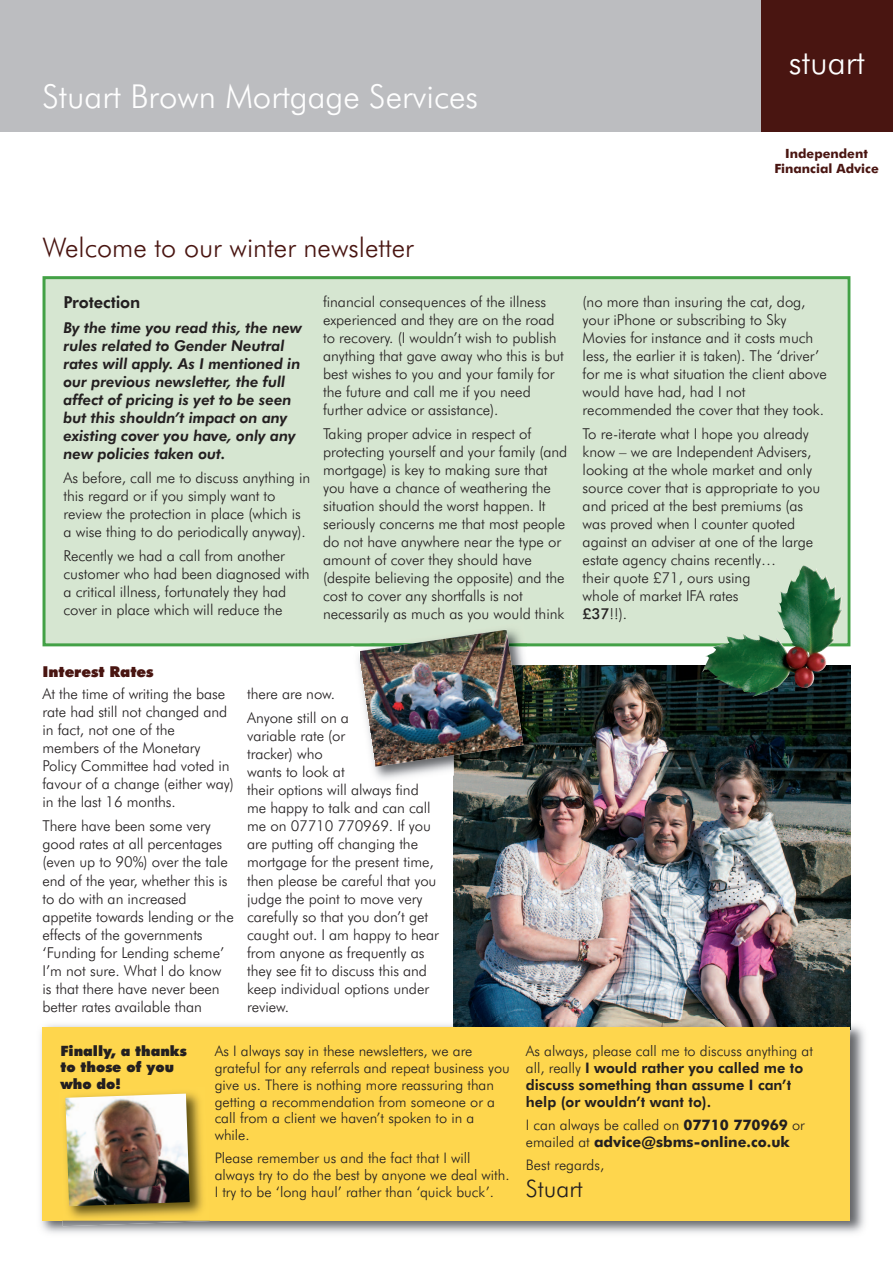
<style>
.page{position:relative;width:893px;height:1263px;background:#fff}
.page>*{position:absolute;margin:0;border:0;box-sizing:border-box;transform-origin:0 0}
.t1{font:300 33.6px "Futura BT";color:#fff}
.t2{font:300 33px "Futura BT";color:#fff}
.t3{font:300 27px "Futura BT";color:#491511}
.t4{font:300 24px "Futura BT";color:#231f20}
.t5{font:800 16.5px "Futura BT";letter-spacing:-.005em;color:#231f20}
.t6{font:300 15px/18px "Futura BT";letter-spacing:-.005em;color:#231f20}
.t7{font:italic 800 15px/18px "Futura BT";letter-spacing:-.005em;color:#231f20}
.t8{font:900 15px "Futura BT";letter-spacing:-.005em;color:#491511}
.t9{font:300 14.55px/16.8px "Futura BT";color:#231f20}
.t10{font:800 14.55px/16.8px "Futura BT";color:#231f20}
.t11{font:700 14.55px/16.8px "Futura BT";color:#231f20}
.t12{font:900 14.25px/16.5px "Futura BT";color:#231f20}
.t13{font:700 12.75px/15.3px "Futura BT";color:#491511;text-align:center}
.s1{font-weight:500}
.s2{font-weight:300}
</style>
<div class="page">
<img style="left:454px;top:665px;width:396px;height:355px">
<div style="left:0;top:0;width:893px;height:131px;background:#bcbdc0"></div>
<div style="left:761px;top:0;width:132px;height:131px;background:#491511"></div>
<img style="left:40px;top:1020px;width:825px;height:213px">
<img style="left:454px;top:1020px;width:396px;height:7px">
<div style="left:43px;top:1027px;width:807px;height:193px;background:#fed64d"></div>
<img style="left:63px;top:1220px;width:147px;height:6px">
<img style="left:68px;top:1092px;width:135px;height:127px">
<img style="left:65px;top:1093px;width:125px;height:113px">
<div style="left:46px;top:279px;width:801px;height:364px;background:#d6e6d1"></div>
<div style="left:43px;top:276px;width:807px;height:370px;border:3px solid #43a146"></div>
<img style="left:711px;top:679px;width:140px;height:33px">
<img style="left:350px;top:646px;width:180px;height:142px">
<img style="left:454px;top:665px;width:90px;height:110px">
<img style="left:352px;top:643px;width:175px;height:3px">
<img style="left:360px;top:630px;width:163px;height:137px">
<h2 class="t2" style="left:43px;top:83px;width:437px">Stuart Brown Mortgage Services</h2>
<h1 class="t1" style="left:789px;top:49px;width:77px">stuart</h1>
<p class="t13" style="left:774px;top:147px;width:106px">Independent<br>Financial Advice</p>
<h3 class="t3" style="left:43px;top:237px;width:373px">Welcome to our winter newsletter</h3>
<p class="t5" style="left:64px;top:296px;width:78px">Protection</p>
<p class="t7" style="left:64px;top:319px;width:240px">By the time you read this, the new rules related to Gender Neutral rates will apply. As I mentioned in our previous newsletter, the full affect of pricing is yet to be seen but this shouldn’t impact on any existing cover you have, only any new policies taken out.</p>
<p class="t6" style="left:64px;top:470px;width:248px">As before, call me to discuss anything in this regard or if you simply want to review the protection in place (which is a wise thing to do periodically anyway).</p>
<p class="t6" style="left:64px;top:548px;width:248px">Recently we had a call from another customer who had been diagnosed with a critical illness, fortunately they had cover in place which will reduce the</p>
<p class="t6" style="left:323px;top:294px;width:242px">financial consequences of the illness experienced and they are on the road to recovery. (I wouldn’t wish to publish anything that gave away who this is but best wishes to you and your family for the future and call me if you need further advice or assistance).</p>
<p class="t6" style="left:323px;top:426px;width:246px">Taking proper advice in respect of protecting yourself and your family (and mortgage) is key to making sure that you have a chance of weathering the situation should the worst happen. It seriously concerns me that most people do not have anywhere near the type or amount of cover they should have (despite believing the opposite) and the cost to cover any shortfalls is not necessarily as much as you would think</p>
<p class="t6" style="left:583px;top:294px;width:246px">(no more than insuring the cat, dog, your iPhone or subscribing to Sky Movies for instance and it costs much less, the earlier it is taken). The ‘driver’ for me is what situation the client above would have had, had I not recommended the cover that they took.</p>
<p class="t6" style="left:583px;top:426px;width:239px">To re-iterate what I hope you already know – we are Independent Advisers, looking at the whole market and only source cover that is appropriate to you and priced at the best premiums (as was proved when I counter quoted against an adviser at one of the large estate agency chains recently…<br>their quote £71, ours using<br>whole of market IFA rates<br><span class="s1">£37</span>!!).</p>
<p class="t8" style="left:43px;top:665px;width:112px">Interest Rates</p>
<p class="t6" style="left:43px;top:686px;width:193px">At the time of writing the base rate had still not changed and in fact, not one of the members of the Monetary<br>Policy Committee had voted in favour of a change (either way) in the last 16 months.</p>
<p class="t6" style="left:43px;top:818px;width:193px">There have been some very good rates at all percentages (even up to 90%) over the tale end of the year, whether this is to do with an increased appetite towards lending or the effects of the governments ‘Funding for Lending scheme’<br>I’m not sure. What I do know is that there have never been better rates available than</p>
<p class="t6" style="left:247px;top:683px;width:103px;line-height:24.5px">there are now.<br>Anyone still on a</p>
<p class="t6" style="left:247px;top:728px;width:193px">variable rate (or<br>tracker) who<br>wants to look at<br>their options will always find me happy to talk and can call me on 07710 770969. If you are putting off changing the mortgage for the present time, then please be careful that you judge the point to move very carefully so that you don’t get caught out. I am happy to hear from anyone as frequently as they see fit to discuss this and keep individual options under review.</p>
<p class="t12" style="left:61px;top:1043px;width:128px">Finally, a thanks to those of you who do!</p>
<p class="t9" style="left:215px;top:1044px;width:297px">As I always say in these newsletters, we are grateful for any referrals and repeat business you give us. There is nothing more reassuring than getting a recommendation from someone or a call from a client we haven’t spoken to in a while.</p>
<p class="t9" style="left:215px;top:1151px;width:296px">Please remember us and the fact that I will always try to do the best by anyone we deal with.<br>I try to be ‘long haul’ rather than ‘quick buck’.</p>
<p class="t10" style="left:526px;top:1044px;width:289px"><span class="s2">As always, please call me to discuss anything at all, really</span> I would rather you called me to discuss something than assume I can’t help (or wouldn’t want to).</p>
<p class="t11" style="left:526px;top:1117px;width:280px"><span class="s2">I can always be called on</span> 07710 770969 <span class="s2">or emailed at</span> advice@sbms-online.co.uk</p>
<p class="t9" style="left:526px;top:1157px;width:80px">Best regards,</p>
<h3 class="t4" style="left:526px;top:1179px;width:59px">Stuart</h3>
</div>
